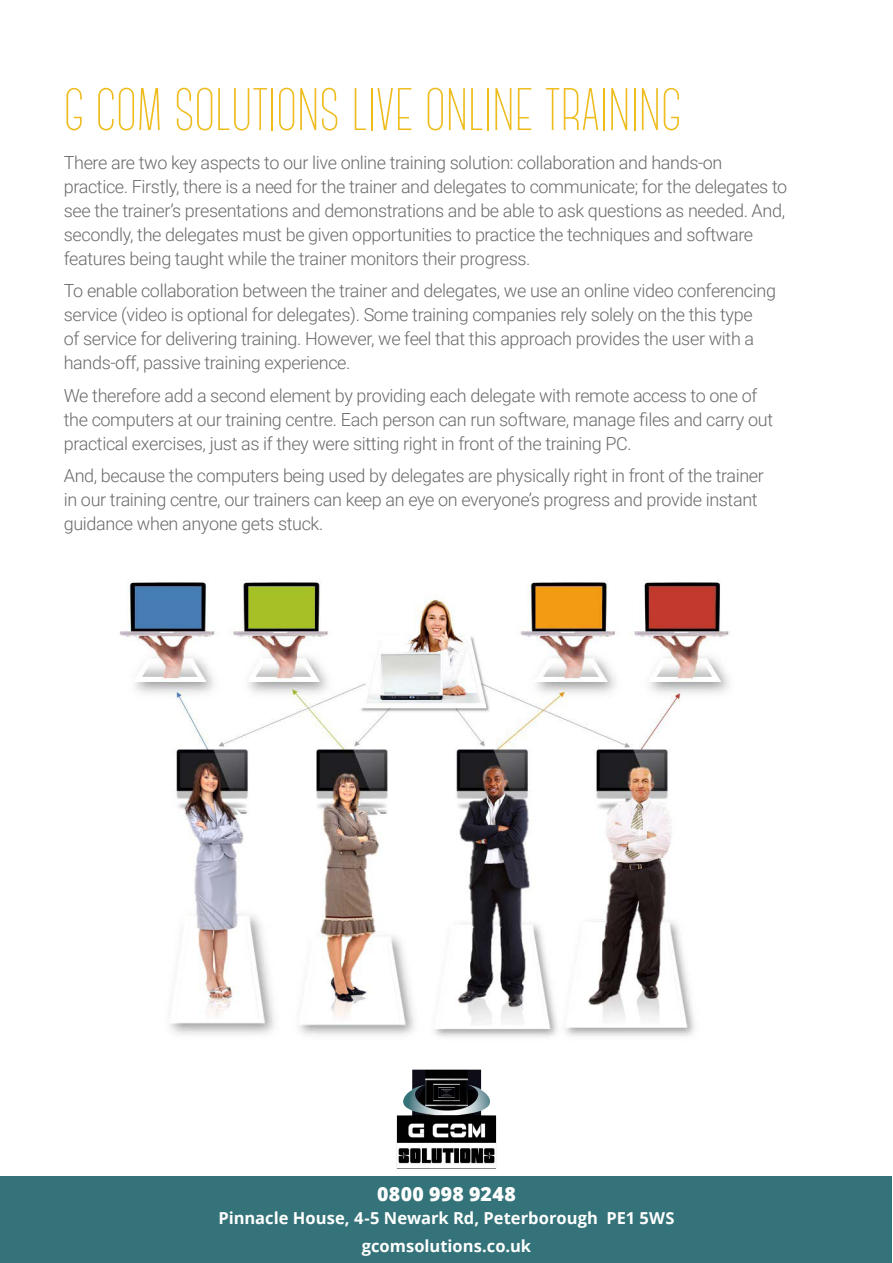
<style>
.page{position:relative;width:893px;height:1263px;background:#fff}
.page>*{position:absolute;margin:0;border:0;box-sizing:border-box;transform-origin:0 0}
.t1{font:300 60px "Canter";color:#eebc1c}
.t2{font:800 19.5px "Open Sans";letter-spacing:.02em;color:#fff}
.t3{font:300 18px/24px "Roboto";letter-spacing:-.02em;color:#696a6d}
.t4{font:700 16.5px/27.3px "Open Sans";color:#fff;text-align:center}
</style>
<div class="page">
<img style="left:119px;top:580px;width:610px;height:457px">
<img style="left:397px;top:1070px;width:99px;height:99px">
<div style="left:1px;top:1176px;width:891px;height:86px;background:#347379"></div>
<h1 class="t1" style="left:64px;top:81px;width:619px">G COM SOLUTIONS LIVE ONLINE TRAINING</h1>
<p class="t3" style="left:64px;top:150px;width:725px">There are two key aspects to our live online training solution: collaboration and hands-on practice. Firstly, there is a need for the trainer and delegates to communicate; for the delegates to see the trainer’s presentations and demonstrations and be able to ask questions as needed. And, secondly, the delegates must be given opportunities to practice the techniques and software features being taught while the trainer monitors their progress.</p>
<p class="t3" style="left:64px;top:278px;width:714px">To enable collaboration between the trainer and delegates, we use an online video conferencing service (video is optional for delegates). Some training companies rely solely on the this type<br>of service for delivering training. However, we feel that this approach provides the user with a hands-off, passive training experience.</p>
<p class="t3" style="left:64px;top:383px;width:711px">We therefore add a second element by providing each delegate with remote access to one of the computers at our training centre. Each person can run software, manage files and carry out practical exercises, just as if they were sitting right in front of the training PC.</p>
<p class="t3" style="left:64px;top:463px;width:702px">And, because the computers being used by delegates are physically right in front of the trainer in our training centre, our trainers can keep an eye on everyone’s progress and provide instant guidance when anyone gets stuck.</p>
<p class="t2" style="left:377px;top:1179px;width:140px">0800 998 9248</p>
<p class="t4" style="left:218px;top:1204px;width:458px">Pinnacle House, 4-5 Newark Rd, Peterborough PE1 5WS gcomsolutions.co.uk</p>
</div>
